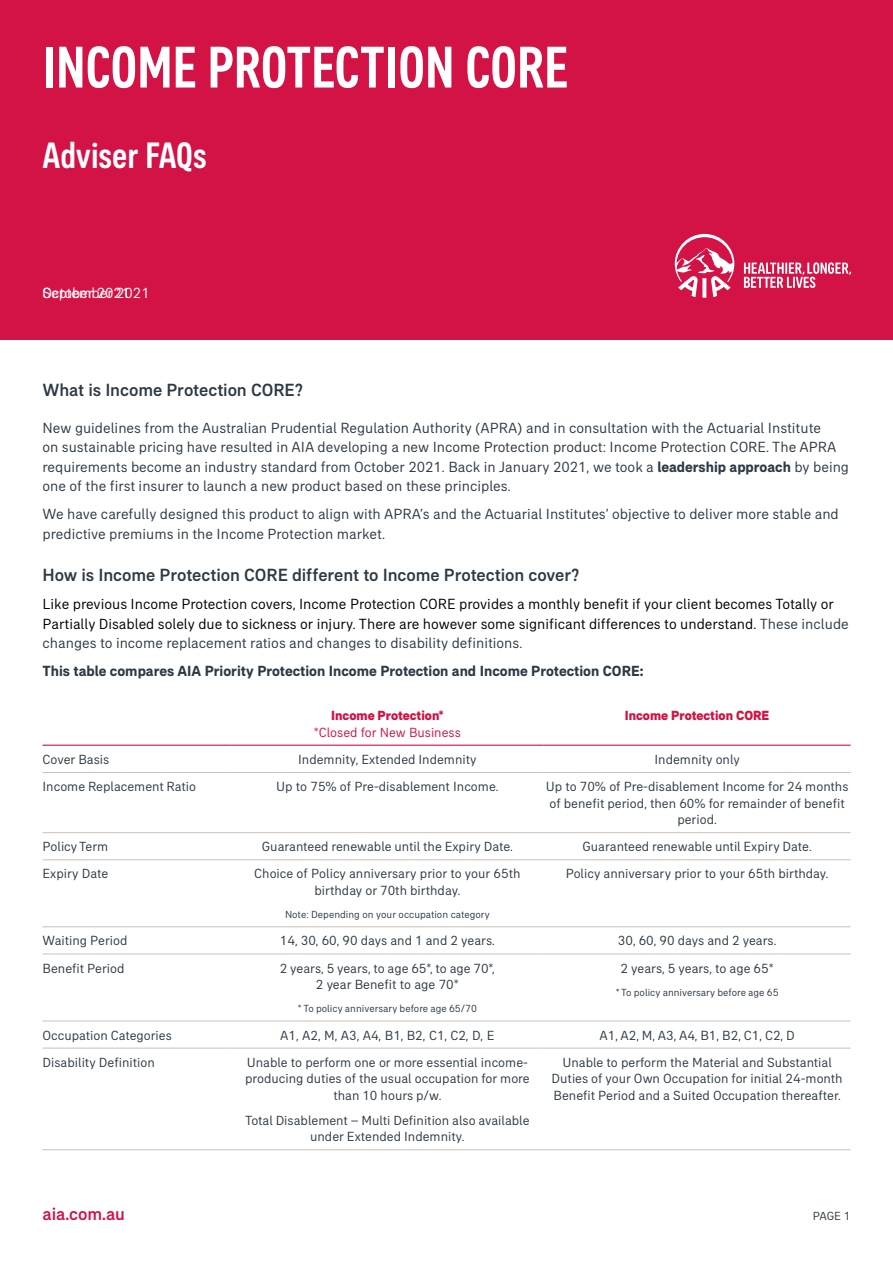
<style>
.page{position:relative;width:893px;height:1263px;background:#fff}
.page>*{position:absolute;margin:0;border:0;box-sizing:border-box;transform-origin:0 0}
.t1{font:500 condensed 60px "AIA Everest";color:#fff}
.t2{font:500 condensed 37.5px "AIA Everest";color:#fff}
.t3{font:500 18px "AIA Everest";letter-spacing:-.005em;color:#2c3a44}
.t4{font:500 18px "AIA Everest";color:#d31245}
.t5{font:15px/19.5px "AIA Everest";color:#2c3a44}
.t6{font:15px/19.5px "AIA Everest";color:#000}
.t7{font:700 15px "AIA Everest";color:#2c3a44}
.t8{font:15px "AIA Everest";color:#fff}
.t9{font:13.5px/16.5px "AIA Everest";color:#2c3a44;text-align:center}
.t10{font:800 13.5px "AIA Everest";color:#d31245}
.t11{font:13.5px "AIA Everest";color:#d31245}
.t12{font:12px "AIA Everest";color:#2c3a44}
.t13{font:10.5px "AIA Everest";color:#2c3a44}
.s1{font-weight:700}
.s2{color:#2c3a44}
</style>
<div class="page">
<div style="left:0;top:0;width:893px;height:340px;background:#d31245"></div>
<svg style="left:675px;top:234px;width:176px;height:64px"></svg>
<hr style="left:43px;top:772px;width:188px;height:1px;background:#c9c1bb">
<hr style="left:231px;top:772px;width:313px;height:1px;background:#c9c1bb">
<hr style="left:544px;top:772px;width:307px;height:1px;background:#c9c1bb">
<hr style="left:43px;top:832px;width:188px;height:1px;background:#c9c1bb">
<hr style="left:231px;top:832px;width:313px;height:1px;background:#c9c1bb">
<hr style="left:544px;top:832px;width:307px;height:1px;background:#c9c1bb">
<hr style="left:43px;top:859px;width:188px;height:1px;background:#c9c1bb">
<hr style="left:231px;top:859px;width:313px;height:1px;background:#c9c1bb">
<hr style="left:544px;top:859px;width:307px;height:1px;background:#c9c1bb">
<hr style="left:43px;top:926px;width:188px;height:1px;background:#c9c1bb">
<hr style="left:231px;top:926px;width:313px;height:1px;background:#c9c1bb">
<hr style="left:544px;top:926px;width:307px;height:1px;background:#c9c1bb">
<hr style="left:43px;top:953px;width:188px;height:1px;background:#c9c1bb">
<hr style="left:231px;top:953px;width:313px;height:1px;background:#c9c1bb">
<hr style="left:544px;top:953px;width:307px;height:1px;background:#c9c1bb">
<hr style="left:43px;top:1020px;width:188px;height:1px;background:#c9c1bb">
<hr style="left:231px;top:1020px;width:313px;height:1px;background:#c9c1bb">
<hr style="left:544px;top:1020px;width:307px;height:1px;background:#c9c1bb">
<hr style="left:43px;top:1048px;width:188px;height:1px;background:#c9c1bb">
<hr style="left:231px;top:1048px;width:313px;height:1px;background:#c9c1bb">
<hr style="left:544px;top:1048px;width:307px;height:1px;background:#c9c1bb">
<hr style="left:43px;top:1149px;width:188px;height:1px;background:#c9c1bb">
<hr style="left:231px;top:1149px;width:313px;height:1px;background:#c9c1bb">
<hr style="left:544px;top:1149px;width:307px;height:1px;background:#c9c1bb">
<hr style="left:43px;top:745px;width:188px;height:1px;background:#d31245">
<hr style="left:231px;top:745px;width:313px;height:1px;background:#d31245">
<hr style="left:544px;top:745px;width:307px;height:1px;background:#d31245">
<h1 class="t1" style="left:43px;top:33px;width:527px">INCOME PROTECTION CORE</h1>
<h2 class="t2" style="left:43px;top:134px;width:166px">Adviser FAQs</h2>
<p class="t8" style="left:43px;top:284px;width:109px">September 2021</p>
<p class="t8" style="left:43px;top:284px;width:89px">October 2021</p>
<h3 class="t3" style="left:43px;top:380px;width:261px">What is Income Protection CORE?</h3>
<p class="t5" style="left:43px;top:418px;width:808px">New guidelines from the Australian Prudential Regulation Authority (APRA) and in consultation with the Actuarial Institute<br>on sustainable pricing have resulted in AIA developing a new Income Protection product: Income Protection CORE. The APRA requirements become an industry standard from October 2021. Back in January 2021, we took a <span class="s1">leadership approach</span> by being one of the first insurer to launch a new product based on these principles.</p>
<p class="t5" style="left:43px;top:504px;width:798px">We have carefully designed this product to align with APRA’s and the Actuarial Institutes’ objective to deliver more stable and predictive premiums in the Income Protection market.</p>
<h3 class="t3" style="left:43px;top:564px;width:538px">How is Income Protection CORE different to Income Protection cover?</h3>
<p class="t6" style="left:43px;top:594px;width:808px">Like previous Income Protection covers, Income Protection CORE provides a monthly benefit if your client becomes Totally or<br>Partially Disabled solely due to sickness or injury. There are however some significant differences to understand. <span class="s2">These include changes to income replacement ratios and changes to disability definitions.</span></p>
<p class="t7" style="left:43px;top:662px;width:603px">This table compares AIA Priority Protection Income Protection and Income Protection CORE:</p>
<p class="t10" style="left:331px;top:708px;width:114px">Income Protection*</p>
<p class="t11" style="left:314px;top:724px;width:149px">*Closed for New Business</p>
<p class="t10" style="left:625px;top:708px;width:146px">Income Protection CORE</p>
<p class="t9" style="left:43px;top:751px;width:68px">Cover Basis</p>
<p class="t9" style="left:298px;top:751px;width:180px">Indemnity, Extended Indemnity</p>
<p class="t9" style="left:654px;top:751px;width:87px">Indemnity only</p>
<p class="t9" style="left:43px;top:778px;width:155px">Income Replacement Ratio</p>
<p class="t9" style="left:276px;top:778px;width:224px">Up to 75% of Pre-disablement Income.</p>
<p class="t9" style="left:546px;top:778px;width:304px">Up to 70% of Pre-disablement Income for 24 months of benefit period, then 60% for remainder of benefit period.</p>
<p class="t9" style="left:43px;top:838px;width:67px">Policy Term</p>
<p class="t9" style="left:262px;top:838px;width:252px">Guaranteed renewable until the Expiry Date.</p>
<p class="t9" style="left:582px;top:838px;width:231px">Guaranteed renewable until Expiry Date.</p>
<p class="t9" style="left:43px;top:865px;width:67px">Expiry Date</p>
<p class="t9" style="left:254px;top:865px;width:268px">Choice of Policy anniversary prior to your 65th birthday or 70th birthday.</p>
<p class="t13" style="left:285px;top:909px;width:206px">Note: Depending on your occupation category</p>
<p class="t9" style="left:566px;top:865px;width:264px">Policy anniversary prior to your 65th birthday.</p>
<p class="t9" style="left:43px;top:932px;width:86px">Waiting Period</p>
<p class="t9" style="left:280px;top:932px;width:216px">14, 30, 60, 90 days and 1 and 2 years.</p>
<p class="t9" style="left:618px;top:932px;width:160px">30, 60, 90 days and 2 years.</p>
<p class="t9" style="left:43px;top:959px;width:84px">Benefit Period</p>
<p class="t9" style="left:280px;top:959px;width:216px">2 years, 5 years, to age 65*, to age 70*,<br>2 year Benefit to age 70*</p>
<p class="t13" style="left:298px;top:1003px;width:180px">* To policy anniversary before age 65/70</p>
<p class="t9" style="left:620px;top:959px;width:155px">2 years, 5 years, to age 65*</p>
<p class="t13" style="left:616px;top:986px;width:164px">* To policy anniversary before age 65</p>
<p class="t9" style="left:43px;top:1026px;width:131px">Occupation Categories</p>
<p class="t9" style="left:280px;top:1026px;width:216px">A1, A2, M, A3, A4, B1, B2, C1, C2, D, E</p>
<p class="t9" style="left:599px;top:1026px;width:197px">A1, A2, M, A3, A4, B1, B2, C1, C2, D</p>
<p class="t9" style="left:43px;top:1054px;width:114px">Disability Definition</p>
<p class="t9" style="left:245px;top:1054px;width:286px">Unable to perform one or more essential income&shy;producing duties of the usual occupation for more than 10 hours p/w.</p>
<p class="t9" style="left:245px;top:1112px;width:286px">Total Disablement – Multi Definition also available under Extended Indemnity.</p>
<p class="t9" style="left:552px;top:1054px;width:292px">Unable to perform the Material and Substantial<br>Duties of your Own Occupation for initial 24-month<br>Benefit Period and a Suited Occupation thereafter.</p>
<h3 class="t4" style="left:43px;top:1204px;width:84px">aia.com.au</h3>
<p class="t12" style="left:813px;top:1209px;width:39px">PAGE 1</p>
</div>
